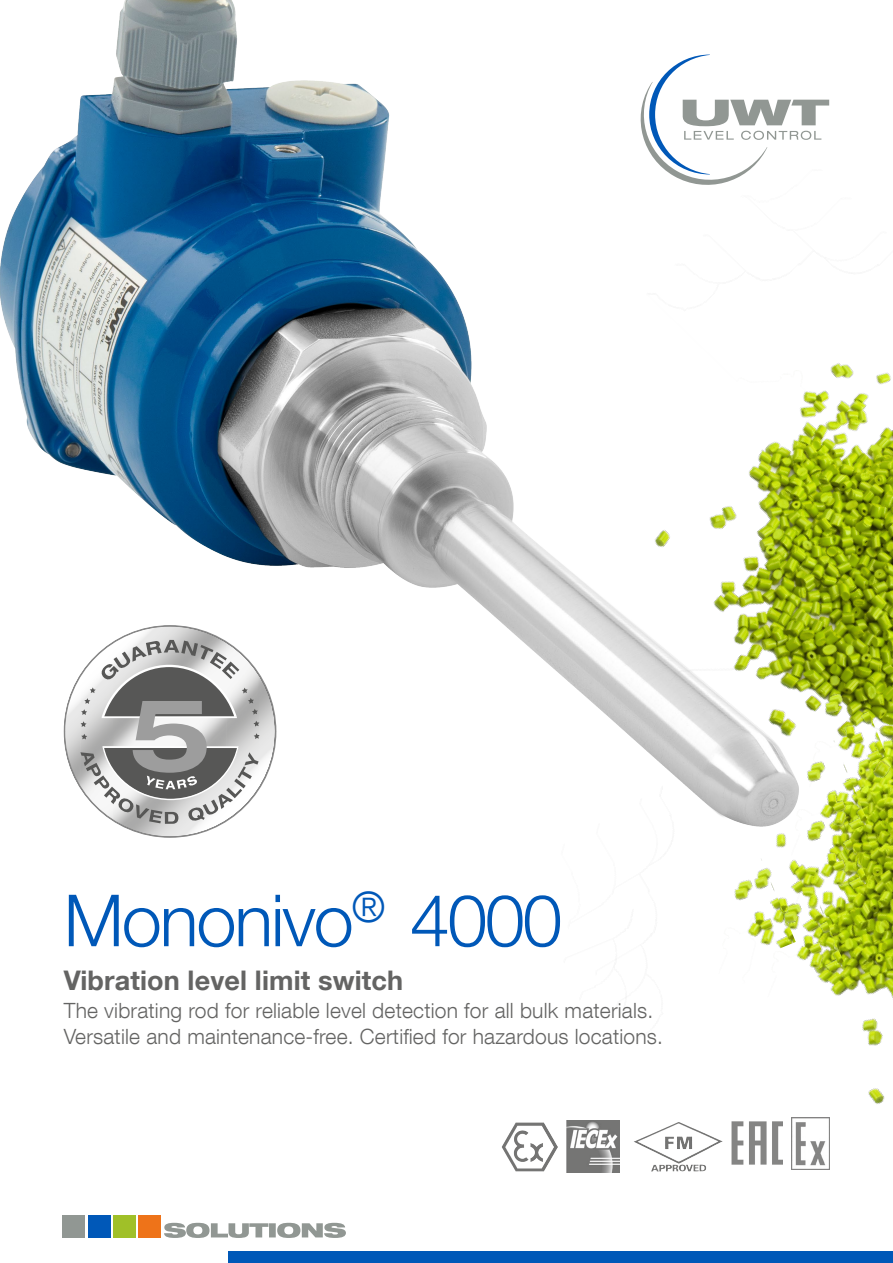
<style>
.page{position:relative;width:893px;height:1263px;background:#fff}
.page>*{position:absolute;margin:0;border:0;box-sizing:border-box;transform-origin:0 0}
.t1{font:300 72px "Helvetica Neue LT Com";letter-spacing:-.03em;color:#0058b8}
.t2{font:700 27px "Helvetica Neue LT Com";letter-spacing:.005em;color:#646463}
.t3{font:300 21px/25.5px "Helvetica Neue LT Com";letter-spacing:.01em;color:#646463}
</style>
<div class="page">
<img style="left:0;top:0;width:830px;height:739px">
<svg style="left:631px;top:55px;width:198px;height:87px"></svg>
<div style="left:63px;top:1216px;width:22px;height:22px;background:#919793"></div>
<div style="left:88px;top:1216px;width:22px;height:22px;background:#0058b8"></div>
<div style="left:113px;top:1216px;width:23px;height:22px;background:#a0c028"></div>
<div style="left:139px;top:1216px;width:22px;height:22px;background:#ee7319"></div>
<svg style="left:164px;top:1223px;width:182px;height:15px"></svg>
<div style="left:229px;top:1251px;width:664px;height:12px;background:#0058b8"></div>
<img style="left:530px;top:894px;width:363px;height:279px">
<img style="left:465px;top:142px;width:428px;height:752px">
<img style="left:555px;top:856px;width:241px;height:171px">
<img style="left:502px;top:1122px;width:14px;height:35px">
<img style="left:566px;top:1120px;width:53px;height:53px">
<img style="left:656px;top:1122px;width:23px;height:10px">
<img style="left:772px;top:670px;width:115px;height:118px">
<img style="left:730px;top:880px;width:115px;height:118px">
<img style="left:754px;top:738px;width:114px;height:59px">
<img style="left:754px;top:797px;width:114px;height:118px">
<img style="left:729px;top:1117px;width:54px;height:53px">
<img style="left:792px;top:1117px;width:37px;height:52px">
<svg style="left:64px;top:626px;width:211px;height:211px"></svg>
<h1 class="t1" style="left:64px;top:876px;width:500px">Mononivo<sup>®</sup> 4000</h1>
<p class="t2" style="left:64px;top:963px;width:341px">Vibration level limit switch</p>
<p class="t3" style="left:64px;top:997px;width:601px">The vibrating rod for reliable level detection for all bulk materials.<br>Versatile and maintenance-free. Certified for hazardous locations.</p>
</div>
